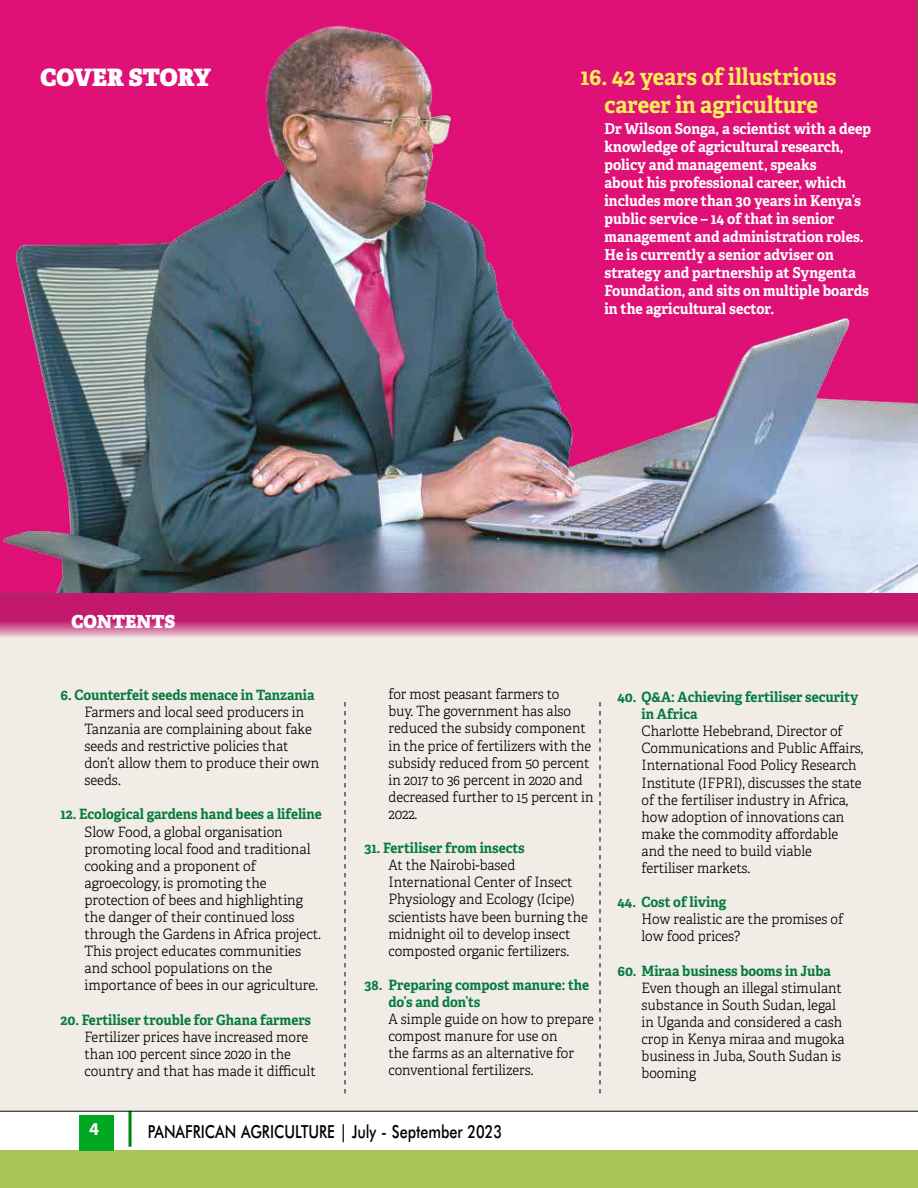
<style>
.page{position:relative;width:918px;height:1188px;background:#fff}
.page>*{position:absolute;margin:0;border:0;box-sizing:border-box;transform-origin:0 0}
.t1{font:800 24px "Adelle";letter-spacing:-.01em;color:#fff}
.t2{font:700 23.25px/27.9px "Adelle";color:#f8ee59;text-align:center;scale:.94 1}
.t3{font:500 18px "Futura BT";color:#000;scale:.8 1}
.t4{font:800 18px "Adelle";color:#fff}
.t5{font:700 18px "Myriad";color:#fff}
.t6{font:700 15px/18px "Adelle";color:#fff;scale:.94 1}
.t7{font:300 14.25px/17.1px "Adelle";color:#000;scale:.94 1}
.t8{font:300 14.25px/17.1px "Adelle";color:#000;scale:.95 1}
.t9{font:700 14.25px/17.1px "Adelle";color:#087b3e;scale:.94 1}
</style>
<div class="page">
<div style="left:0;top:1150px;width:918px;height:38px;background:#aac457"></div>
<hr style="left:129px;top:1111px;width:3px;height:36px;background:#00810c">
<hr style="left:0;top:1111px;width:918px;height:1px;background:#000">
<div style="left:80px;top:1115px;width:34px;height:35px;background:#00a822"></div>
<div style="left:0;top:0;width:918px;height:594px;background:#df1176"></div>
<img style="left:3px;top:27px;width:915px;height:567px">
<div style="left:0;top:625px;width:918px;height:486px;background:#f1ede6"></div>
<svg style="left:0;top:594px;width:918px;height:43px;background:#c93b82"></svg>
<svg style="left:345px;top:702px;width:1px;height:392px"></svg>
<svg style="left:600px;top:702px;width:1px;height:392px"></svg>
<h1 class="t1" style="left:40px;top:61px;width:172px">COVER STORY</h1>
<h2 class="t2" style="left:580px;top:63px;width:274px">16. 42 years of illustrious career in agriculture</h2>
<p class="t6" style="left:604px;top:119px;width:285px">Dr Wilson Songa, a scientist with a deep knowledge of agricultural research, policy and management, speaks<br>about his professional career, which includes more than 30 years in Kenya’s public service – 14 of that in senior management and administration roles.<br>He is currently a senior adviser on strategy and partnership at Syngenta Foundation, and sits on multiple boards in the agricultural sector.</p>
<p class="t4" style="left:72px;top:610px;width:105px">CONTENTS</p>
<p class="t9" style="left:61px;top:686px;width:272px">6. Counterfeit seeds menace in Tanzania</p>
<p class="t7" style="left:85px;top:704px;width:251px">Farmers and local seed producers in<br>Tanzania are complaining about fake seeds and restrictive policies that don’t allow them to produce their own seeds.</p>
<p class="t9" style="left:61px;top:806px;width:280px">12. Ecological gardens hand bees a lifeline</p>
<p class="t8" style="left:85px;top:823px;width:250px">Slow Food, a global organisation promoting local food and traditional cooking and a proponent of agroecology, is promoting the protection of bees and highlighting the danger of their continued loss through the Gardens in Africa project.<br>This project educates communities and school populations on the importance of bees in our agriculture.</p>
<p class="t9" style="left:61px;top:1011px;width:268px">20. Fertiliser trouble for Ghana farmers</p>
<p class="t7" style="left:85px;top:1028px;width:247px">Fertilizer prices have increased more than 100 percent since 2020 in the country and that has made it difficult</p>
<p class="t7" style="left:389px;top:686px;width:220px">for most peasant farmers to<br>buy. The government has also reduced the subsidy component in the price of fertilizers with the subsidy reduced from 50 percent in 2017 to 36 percent in 2020 and decreased further to 15 percent in<br>2022.</p>
<p class="t9" style="left:365px;top:840px;width:172px">31. Fertiliser from insects</p>
<p class="t7" style="left:389px;top:857px;width:214px">At the Nairobi-based<br>International Center of Insect<br>Physiology and Ecology (Icipe) scientists have been burning the midnight oil to develop insect composted organic fertilizers.</p>
<p class="t9" style="left:389px;top:976px;width:215px;text-indent:-24px">38. Preparing compost manure: the do’s and don’ts</p>
<p class="t7" style="left:389px;top:1011px;width:220px">A simple guide on how to prepare compost manure for use on<br>the farms as an alternative for conventional fertilizers.</p>
<p class="t5" style="left:89px;top:1120px;width:22px">44</p>
<p class="t3" style="left:148px;top:1121px;width:445px">PANAFRICAN AGRICULTURE | JULY - SEPTEMBER 2023</p>
<p class="t9" style="left:642px;top:689px;width:232px;text-indent:-24px">40. Q&amp;A: Achieving fertiliser security in Africa</p>
<p class="t7" style="left:642px;top:723px;width:237px">Charlotte Hebebrand, Director of<br>Communications and Public Affairs,<br>International Food Policy Research<br>Institute (IFPRI), discusses the state of the fertiliser industry in Africa, how adoption of innovations can make the commodity affordable and the need to build viable fertiliser markets.</p>
<p class="t9" style="left:618px;top:894px;width:117px">44. Cost of living</p>
<p class="t7" style="left:642px;top:911px;width:216px">How realistic are the promises of low food prices?</p>
<p class="t9" style="left:618px;top:962px;width:228px">60. Miraa business booms in Juba</p>
<p class="t7" style="left:642px;top:979px;width:218px">Even though an illegal stimulant substance in South Sudan, legal in Uganda and considered a cash crop in Kenya miraa and mugoka business in Juba, South Sudan is booming</p>
</div>
